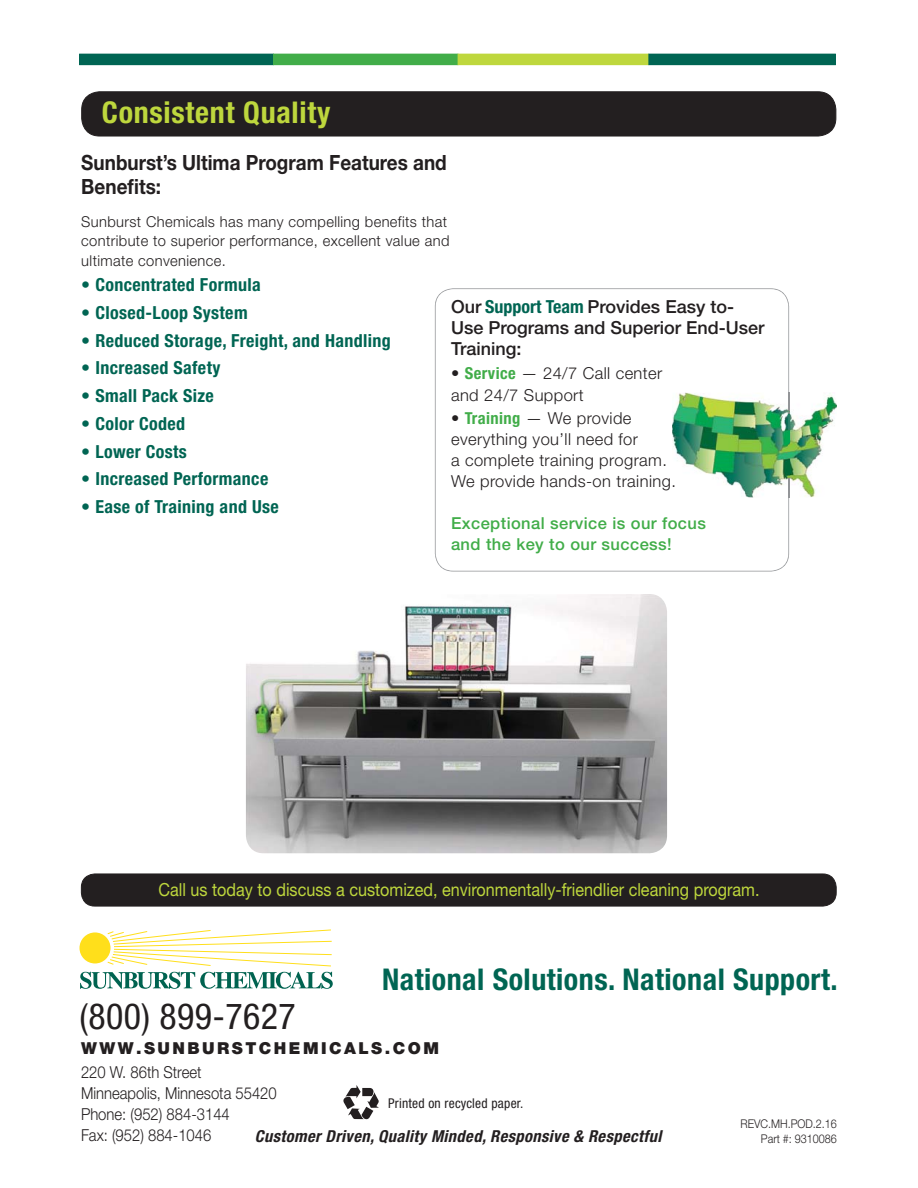
<style>
.page{position:relative;width:918px;height:1188px;background:#fff}
.page>*{position:absolute;margin:0;border:0;box-sizing:border-box;transform-origin:0 0}
.t1{font:condensed 36px "Helvetica Neue LT Std";letter-spacing:.01em;color:#231f20}
.t2{font:700 condensed 30px "Helvetica Neue LT Std";letter-spacing:.015em;color:#006553}
.t3{font:700 condensed 30px "Helvetica Neue LT Std";letter-spacing:.025em;color:#bed73d}
.t4{font:700 21px/24px "Helvetica Neue LT Std";color:#231f20;scale:.9 1}
.t5{font:700 condensed 18px "Helvetica Neue LT Std";letter-spacing:.02em;color:#006553}
.t6{font:18px "Helvetica Neue LT Std";color:#bed73d;scale:.9 1}
.t7{font:500 18px/21px "Helvetica Neue LT Std";color:#231f20}
.t8{font:300 16.5px/21px "Helvetica Neue LT Std";letter-spacing:.025em;color:#231f20}
.t9{font:300 16.5px/21px "Helvetica Neue LT Std";color:#231f20;scale:.9 1}
.t10{font:italic 700 condensed 16.5px "Helvetica Neue LT Std";letter-spacing:.025em;color:#231f20}
.t11{font:500 16.5px/21px "Helvetica Neue LT Std";letter-spacing:.025em;color:#41ad49}
.t12{font:900 16.5px "Helvetica Neue LT Std";letter-spacing:.15em;color:#231f20}
.t13{font:300 15px/19.5px "Helvetica Neue LT Std";letter-spacing:.025em;color:#231f20}
.t14{font:condensed 13.5px "Helvetica Neue LT Std";letter-spacing:.015em;color:#231f20}
.t15{font:300 12px/15px "Helvetica Neue LT Std";color:#231f20;text-align:right;scale:.9 1}
.s1{font-weight:700;font-stretch:condensed;color:#006553}
.s2{font-weight:700;font-stretch:condensed;color:#41ad49}
</style>
<div class="page">
<svg style="left:343px;top:1085px;width:36px;height:35px"></svg>
<svg style="left:80px;top:929px;width:253px;height:60px"></svg>
<div style="left:80px;top:54px;width:193px;height:11px;background:#006553"></div>
<div style="left:274px;top:54px;width:184px;height:11px;background:#41ad49"></div>
<div style="left:458px;top:54px;width:191px;height:11px;background:#bed73d"></div>
<div style="left:649px;top:54px;width:186px;height:11px;background:#006553"></div>
<div style="left:81px;top:874px;width:755px;height:32px;background:#231f20;border-radius:14px"></div>
<div style="left:81px;top:874px;width:756px;height:32px;border:1px solid #231f20;border-radius:14px"></div>
<div style="left:82px;top:92px;width:754px;height:44px;background:#231f20;border-radius:18px"></div>
<div style="left:81px;top:91px;width:755px;height:45px;border:1px solid #231f20;border-radius:18px"></div>
<svg style="left:435px;top:288px;width:354px;height:284px"></svg>
<img style="left:672px;top:393px;width:165px;height:104px">
<img style="left:788px;top:393px;width:1px;height:104px">
<svg style="left:672px;top:475px;width:2px;height:15px"></svg>
<img style="left:246px;top:594px;width:421px;height:259px;border-radius:18px">
<h2 class="t3" style="left:102px;top:101px;width:230px">Consistent Quality</h2>
<p class="t4" style="left:81px;top:153px;width:408px">Sunburst’s Ultima Program Features and<br>Benefits:</p>
<p class="t13" style="left:81px;top:214px;width:370px">Sunburst Chemicals has many compelling benefits that contribute to superior performance, excellent value and ultimate convenience.</p>
<p class="t5" style="left:81px;top:278px;width:181px">• Concentrated Formula</p>
<p class="t5" style="left:81px;top:306px;width:168px">• Closed-Loop System</p>
<p class="t5" style="left:81px;top:333px;width:311px">• Reduced Storage, Freight, and Handling</p>
<p class="t5" style="left:81px;top:361px;width:141px">• Increased Safety</p>
<p class="t5" style="left:81px;top:389px;width:134px">• Small Pack Size</p>
<p class="t5" style="left:81px;top:417px;width:105px">• Color Coded</p>
<p class="t5" style="left:81px;top:444px;width:107px">• Lower Costs</p>
<p class="t5" style="left:81px;top:472px;width:189px">• Increased Performance</p>
<p class="t5" style="left:81px;top:500px;width:199px">• Ease of Training and Use</p>
<p class="t7" style="left:451px;top:298px;width:315px">Our <span class="s1">Support Team</span> Provides Easy to-<br>Use Programs and Superior End-User<br>Training:</p>
<p class="t8" style="left:451px;top:363px;width:213px;line-height:22.5px">• <span class="s2">Service</span> — 24/7 Call center and 24/7 Support</p>
<p class="t8" style="left:451px;top:409px;width:226px">• <span class="s2">Training</span> — We provide everything you’ll need for<br>a complete training program.<br>We provide hands-on training.</p>
<p class="t11" style="left:451px;top:514px;width:256px">Exceptional service is our focus and the key to our success!</p>
<p class="t6" style="left:159px;top:883px;width:669px">Call us today to discuss a customized, environmentally-friendlier cleaning program.</p>
<h2 class="t2" style="left:382px;top:968px;width:457px">National Solutions. National Support.</h2>
<h1 class="t1" style="left:80px;top:1002px;width:218px">(800) 899-7627</h1>
<p class="t9" style="left:81px;top:1064px;width:219px">220 W. 86th Street<br>Minneapolis, Minnesota 55420<br>Phone: (952) 884-3144<br>Fax: (952) 884-1046</p>
<p class="t12" style="left:81px;top:1038px;width:359px">WWW.SUNBURSTCHEMICALS.COM</p>
<p class="t14" style="left:388px;top:1098px;width:137px">Printed on recycled paper.</p>
<p class="t10" style="left:255px;top:1127px;width:408px">Customer Driven, Quality Minded, Responsive &amp; Respectful</p>
<p class="t15" style="left:741px;top:1117px;width:109px">REVC.MH.POD.2.16<br>Part #: 9310086</p>
</div>
